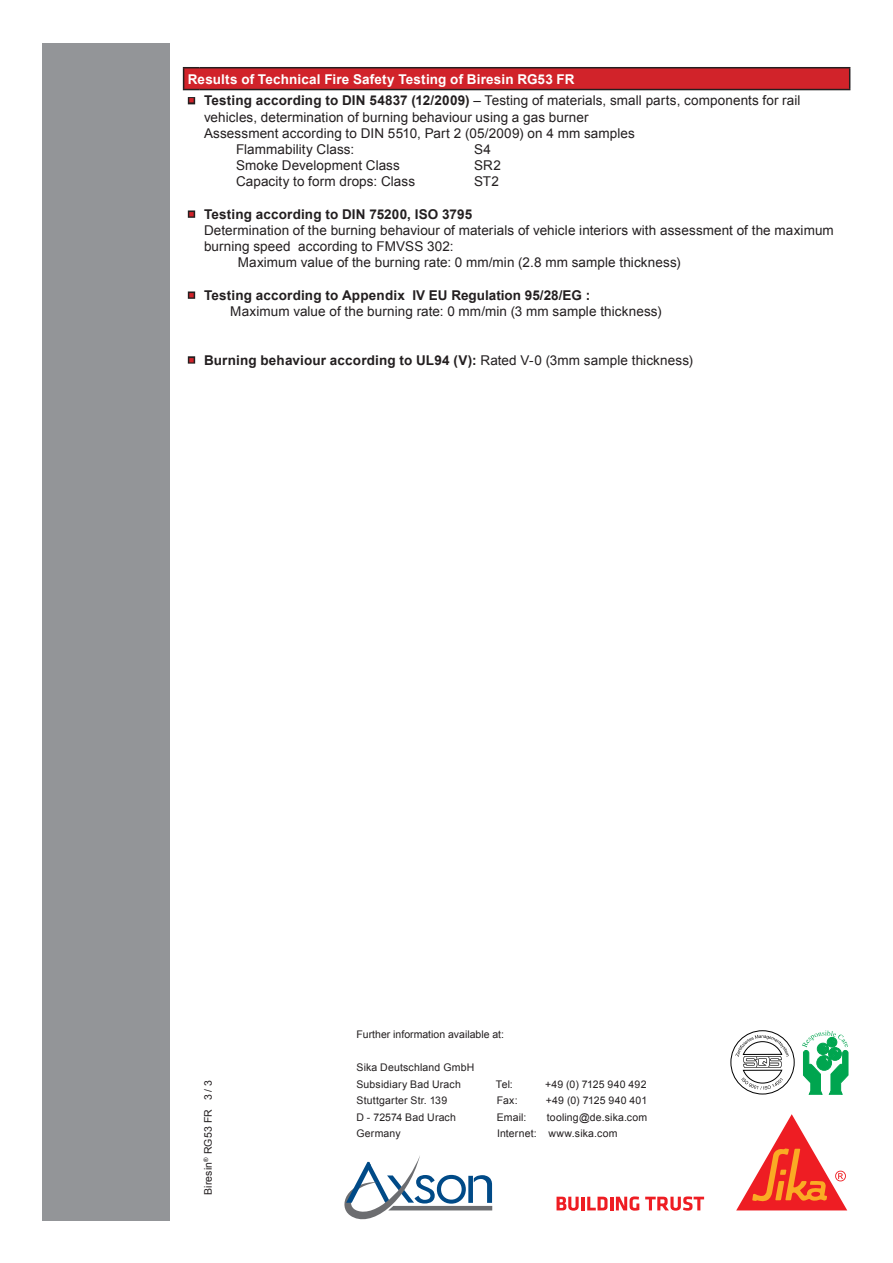
<style>
.page{position:relative;width:893px;height:1263px;background:#fff}
.page>*{position:absolute;margin:0;border:0;box-sizing:border-box;transform-origin:0 0}
.DS_Text{font:13.5px/16.2px "Arial";letter-spacing:.005em;color:#231f20}
.DS_Text-2{font:700 13.5px "Arial";letter-spacing:.01em;color:#231f20}
.DS_Überschrift{font:700 13.5px "Arial";letter-spacing:.01em;color:#fff}
.DS{font:10.5px "Arial";letter-spacing:.015em;color:#231f20}
.DS_Text-3{font:7.5px "Wingdings";color:#d1232a}
.s1{font-weight:700}
.s2{font-weight:400}
</style>
<div class="page">
<div style="left:43px;top:43px;width:127px;height:1177px;background:#939598"></div>
<svg style="left:556px;top:1196px;width:83px;height:14px"></svg>
<svg style="left:645px;top:1196px;width:59px;height:14px"></svg>
<svg style="left:736px;top:1114px;width:111px;height:96px"></svg>
<svg style="left:344px;top:1156px;width:148px;height:63px"></svg>
<svg style="left:802px;top:1030px;width:46px;height:64px"></svg>
<div style="left:731px;top:1030px;width:63px;height:64px;border:1px solid #000;border-radius:50%"></div>
<svg style="left:735px;top:1035px;width:54px;height:55px"></svg>
<div style="left:184px;top:68px;width:666px;height:22px;background:#d1232a"></div>
<hr style="left:200px;top:67px;width:650px;height:1px;background:#231f20">
<svg style="left:849px;top:68px;width:1px;height:21px"></svg>
<svg style="left:183px;top:67px;width:17px;height:23px"></svg>
<hr style="left:200px;top:89px;width:650px;height:1px;background:#231f20">
<div style="left:188px;top:97px;width:7px;height:7px;border:3px solid #231f20"></div>
<div style="left:188px;top:210px;width:7px;height:8px;border:3px solid #231f20"></div>
<div style="left:188px;top:291px;width:7px;height:8px;border:3px solid #231f20"></div>
<div style="left:188px;top:356px;width:7px;height:8px;border:3px solid #231f20"></div>
<p class="DS_Überschrift" style="left:188px;top:70px;width:388px">Results of Technical Fire Safety Testing of Biresin RG53 FR</p>
<p class="DS_Text-3" style="left:189px;top:97px;width:7px">■</p>
<p class="DS_Text" style="left:204px;top:93px;width:598px"><span class="s1">Testing according to DIN 54837 (12/2009)</span> – Testing of materials, small parts, components for rail</p>
<p class="DS_Text" style="left:204px;top:109px;width:386px">vehicles, determination of burning behaviour using a gas burner</p>
<p class="DS_Text" style="left:204px;top:125px;width:432px">Assessment according to DIN 5510, Part 2 (05/2009) on 4 mm samples</p>
<p class="DS_Text" style="left:236px;top:141px;width:120px">Flammability Class:</p>
<p class="DS_Text" style="left:474px;top:141px;width:18px">S4</p>
<p class="DS_Text" style="left:236px;top:157px;width:165px">Smoke Development Class</p>
<p class="DS_Text" style="left:474px;top:157px;width:28px">SR2</p>
<p class="DS_Text" style="left:236px;top:174px;width:181px">Capacity to form drops: Class</p>
<p class="DS_Text" style="left:474px;top:174px;width:26px">ST2</p>
<p class="DS_Text-2" style="left:204px;top:205px;width:270px">Testing according to DIN 75200, ISO 3795</p>
<p class="DS_Text" style="left:204px;top:222px;width:631px">Determination of the burning behaviour of materials of vehicle interiors with assessment of the maximum burning speed according to FMVSS 302:</p>
<p class="DS_Text" style="left:238px;top:255px;width:444px">Maximum value of the burning rate: 0 mm/min (2.8 mm sample thickness)</p>
<p class="DS_Text-2" style="left:204px;top:286px;width:388px">Testing according to Appendix IV EU Regulation 95/28/EG :</p>
<p class="DS_Text" style="left:230px;top:303px;width:433px">Maximum value of the burning rate: 0 mm/min (3 mm sample thickness)</p>
<p class="DS_Text-2" style="left:204px;top:351px;width:490px">Burning behaviour according to UL94 (V): <span class="s2">Rated V-0 (3mm sample thickness)</span></p>
<p class="DS_Text-3" style="left:189px;top:210px;width:7px">■</p>
<p class="DS_Text-3" style="left:189px;top:291px;width:7px">■</p>
<p class="DS_Text-3" style="left:189px;top:356px;width:7px">■</p>
<p class="DS" style="left:201px;top:1195px;width:117px;rotate:-90deg">Biresin<sup>®</sup> RG53 FR 3 / 3</p>
<p class="DS" style="left:356px;top:1027px;width:149px">Further information available at:</p>
<p class="DS" style="left:356px;top:1060px;width:119px">Sika Deutschland GmbH</p>
<p class="DS" style="left:356px;top:1077px;width:106px">Subsidiary Bad Urach</p>
<p class="DS" style="left:496px;top:1077px;width:18px">Tel:</p>
<p class="DS" style="left:545px;top:1077px;width:103px">+49 (0) 7125 940 492</p>
<p class="DS" style="left:356px;top:1093px;width:92px">Stuttgarter Str. 139</p>
<p class="DS" style="left:497px;top:1093px;width:22px">Fax:</p>
<p class="DS" style="left:546px;top:1093px;width:103px">+49 (0) 7125 940 401</p>
<p class="DS" style="left:356px;top:1110px;width:101px">D - 72574 Bad Urach</p>
<p class="DS" style="left:497px;top:1110px;width:31px">Email:</p>
<p class="DS" style="left:547px;top:1110px;width:102px">tooling@de.sika.com</p>
<p class="DS" style="left:356px;top:1126px;width:46px">Germany</p>
<p class="DS" style="left:497px;top:1126px;width:122px">Internet: www.sika.com</p>
</div>
